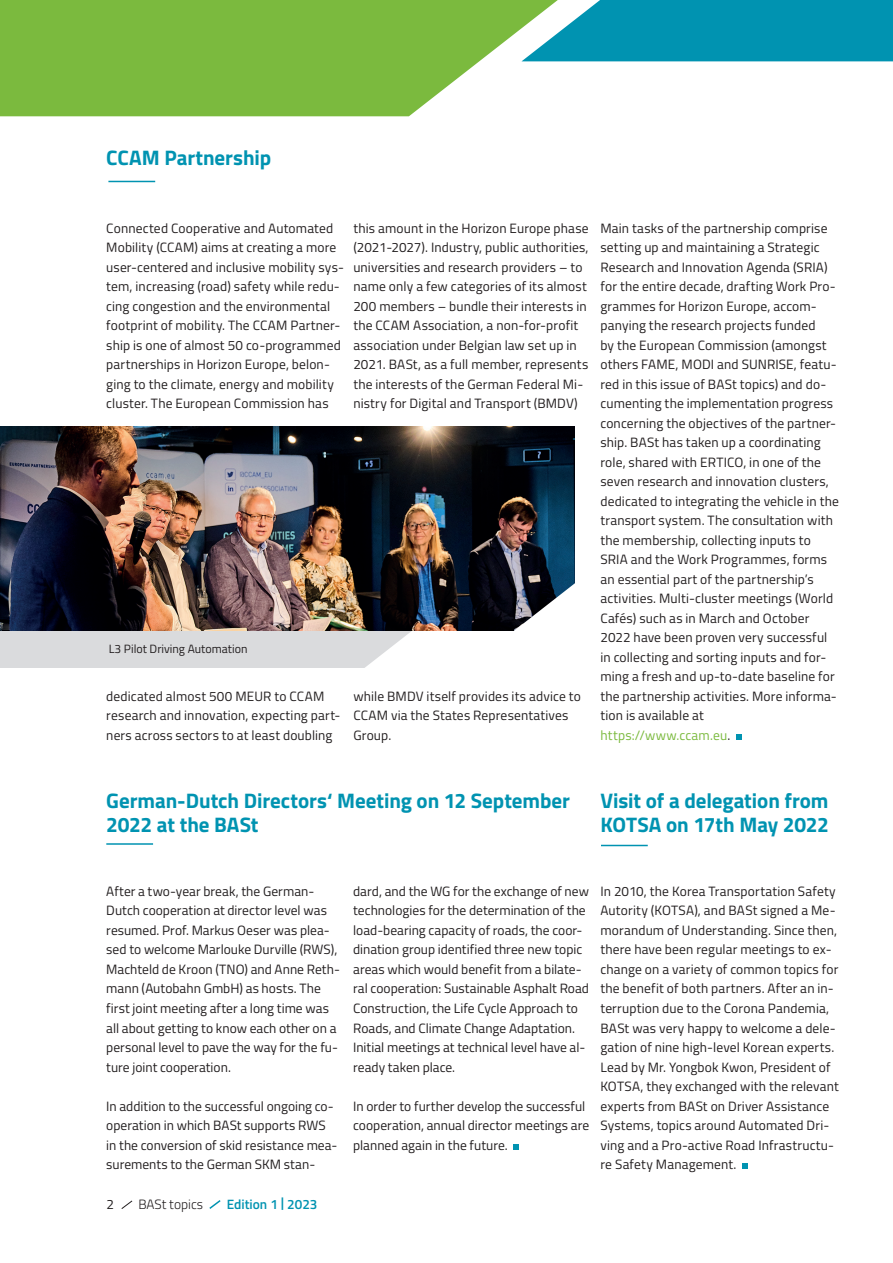
<style>
.page{position:relative;width:893px;height:1263px;background:#fff}
.page>*{position:absolute;margin:0;border:0;box-sizing:border-box;transform-origin:0 0}
.t1{font:700 21px/24px "Titillium";letter-spacing:-.005em;color:#0093b1}
.Copytext{font:13.5px/19.5px "Titillium";letter-spacing:.01em;color:#231f20}
.t2{font:600 13.5px "Titillium";color:#0093b1}
.t3{font:300 13.5px "Titillium";color:#231f20}
.BU{font:12px "Titillium";color:#231f20}
.s1{color:#7bba3e}
</style>
<div class="page">
<div style="left:0;top:631px;width:411px;height:37px;background:#dadbdd"></div>
<img style="left:0;top:426px;width:574px;height:205px">
<svg style="left:457px;top:569px;width:118px;height:62px"></svg>
<div style="left:558px;top:0;width:335px;height:61px;background:#0093b1"></div>
<hr style="left:108px;top:181px;width:47px;height:1px;background:#0093b1">
<svg style="left:736px;top:734px;width:6px;height:6px"></svg>
<svg style="left:121px;top:1200px;width:12px;height:9px"></svg>
<svg style="left:209px;top:1200px;width:12px;height:9px"></svg>
<svg style="left:0;top:0;width:558px;height:116px;fill:#7bba3e"></svg>
<svg style="left:513px;top:1144px;width:6px;height:5px"></svg>
<hr style="left:106px;top:843px;width:47px;height:2px;background:#0093b1">
<svg style="left:742px;top:1163px;width:6px;height:6px"></svg>
<hr style="left:601px;top:845px;width:47px;height:1px;background:#0093b1">
<h3 class="t1" style="left:106px;top:144px;width:166px">CCAM Partnership</h3>
<p class="Copytext" style="left:106px;top:218px;width:239px">Connected Cooperative and Automated Mobility (CCAM) aims at creating a more user-centered and inclusive mobility sys&shy;tem, increasing (road) safety while redu&shy;cing congestion and the environmental footprint of mobility. The CCAM Partner&shy;ship is one of almost 50 co-programmed partnerships in Horizon Europe, belon&shy;ging to the climate, energy and mobility cluster. The European Commission has</p>
<p class="Copytext" style="left:353px;top:218px;width:237px">this amount in the Horizon Europe phase (2021-2027). Industry, public authorities, universities and research providers – to name only a few categories of its almost 200 members – bundle their interests in the CCAM Association, a non-for-profit association under Belgian law set up in 2021. BASt, as a full member, represents the interests of the German Federal Mi&shy;nistry for Digital and Transport (BMDV)</p>
<p class="BU" style="left:109px;top:640px;width:140px">L3 Pilot Driving Automation</p>
<p class="Copytext" style="left:106px;top:686px;width:236px">dedicated almost 500 MEUR to CCAM research and innovation, expecting part&shy;ners across sectors to at least doubling</p>
<p class="Copytext" style="left:353px;top:686px;width:229px">while BMDV itself provides its advice to<br>CCAM via the States Representatives<br>Group.</p>
<p class="Copytext" style="left:600px;top:218px;width:240px">Main tasks of the partnership comprise setting up and maintaining a Strategic Research and Innovation Agenda (SRIA) for the entire decade, drafting Work Pro&shy;grammes for Horizon Europe, accom&shy;panying the research projects funded<br>by the European Commission (amongst others FAME, MODI and SUNRISE, featu&shy;red in this issue of BASt topics) and do&shy;cumenting the implementation progress concerning the objectives of the partner&shy;ship. BASt has taken up a coordinating role, shared with ERTICO, in one of the seven research and innovation clusters, dedicated to integrating the vehicle in the transport system. The consultation with the membership, collecting inputs to SRIA and the Work Programmes, forms an essential part of the partnership’s activities. Multi-cluster meetings (World Cafés) such as in March and October 2022 have been proven very successful in collecting and sorting inputs and for&shy;ming a fresh and up-to-date baseline for the partnership activities. More informa&shy;tion is available at<br><span class="s1">https://www.ccam.eu</span>.</p>
<h3 class="t1" style="left:106px;top:787px;width:465px">German-Dutch Directors‘ Meeting on 12 September<br>2022 at the BASt</h3>
<h3 class="t1" style="left:600px;top:787px;width:230px">Visit of a delegation from<br>KOTSA on 17th May 2022</h3>
<p class="Copytext" style="left:106px;top:881px;width:235px">After a two-year break, the German-Dutch cooperation at director level was resumed. Prof. Markus Oeser was plea&shy;sed to welcome Marlouke Durville (RWS), Machteld de Kroon (TNO) and Anne Reth&shy;mann (Autobahn GmbH) as hosts. The first joint meeting after a long time was all about getting to know each other on a personal level to pave the way for the fu&shy;ture joint cooperation.</p>
<p class="Copytext" style="left:106px;top:1095px;width:233px">In addition to the successful ongoing co&shy;operation in which BASt supports RWS in the conversion of skid resistance mea&shy;surements to the German SKM stan-</p>
<p class="Copytext" style="left:106px;top:1194px;width:9px">2</p>
<p class="t3" style="left:138px;top:1194px;width:66px">BASt topics</p>
<p class="t2" style="left:227px;top:1194px;width:92px">Edition 1 | 2023</p>
<p class="Copytext" style="left:353px;top:881px;width:237px">dard, and the WG for the exchange of new technologies for the determination of the load-bearing capacity of roads, the coor&shy;dination group identified three new topic areas which would benefit from a bilate&shy;ral cooperation: Sustainable Asphalt Road Construction, the Life Cycle Approach to Roads, and Climate Change Adaptation.<br>Initial meetings at technical level have al&shy;ready taken place.</p>
<p class="Copytext" style="left:353px;top:1095px;width:238px">In order to further develop the successful cooperation, annual director meetings are planned again in the future.</p>
<p class="Copytext" style="left:600px;top:881px;width:240px">In 2010, the Korea Transportation Safety Autority (KOTSA), and BASt signed a Me&shy;morandum of Understanding. Since then, there have been regular meetings to ex&shy;change on a variety of common topics for the benefit of both partners. After an in&shy;terruption due to the Corona Pandemia, BASt was very happy to welcome a dele&shy;gation of nine high-level Korean experts.<br>Lead by Mr. Yongbok Kwon, President of KOTSA, they exchanged with the relevant experts from BASt on Driver Assistance Systems, topics around Automated Dri&shy;ving and a Pro-active Road Infrastructu&shy;re Safety Management.</p>
</div>
